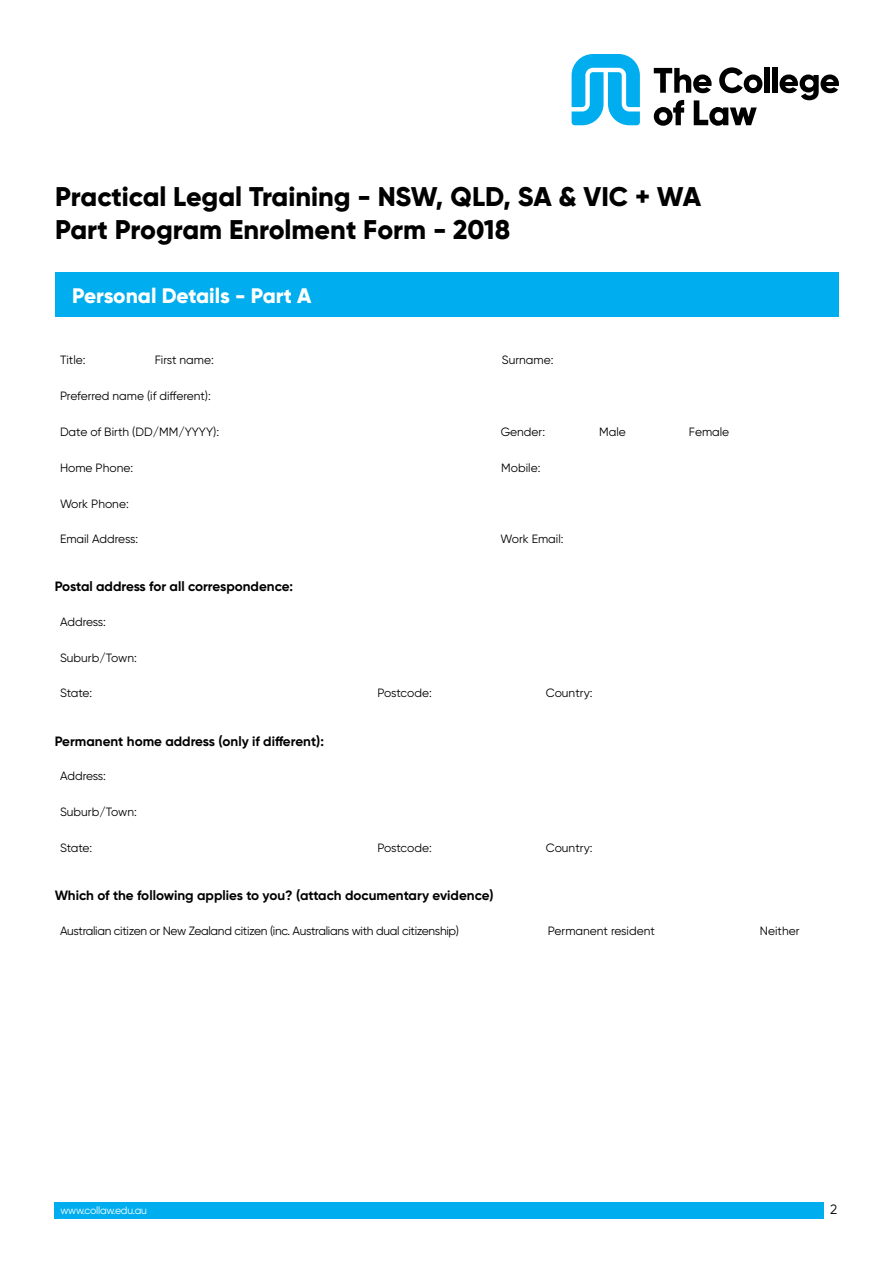
<style>
.page{position:relative;width:893px;height:1263px;background:#fff}
.page>*{position:absolute;margin:0;border:0;box-sizing:border-box;transform-origin:0 0}
.t1{font:800 27px/32.4px "Gilroy";color:#000}
.t2{font:800 21px "Gilroy";color:#fff}
.t3{font:700 13.5px "Gilroy";color:#000}
.t4{font:13.5px "Gilroy";color:#000}
.t5{font:12px "Gilroy";color:#000}
.t6{font:12px "Gilroy";letter-spacing:-.025em;color:#000}
.t7{font:10.5px "Gilroy";letter-spacing:-.025em;color:#fff}
</style>
<div class="page">
<div style="left:55px;top:272px;width:783px;height:45px;background:#00aeef"></div>
<div style="left:54px;top:1202px;width:769px;height:16px;background:#00aeef"></div>
<svg style="left:572px;top:54px;width:68px;height:71px"></svg>
<svg style="left:654px;top:68px;width:58px;height:25px"></svg>
<svg style="left:719px;top:67px;width:43px;height:26px"></svg>
<div style="left:764px;top:67px;width:6px;height:26px;background:#000"></div>
<div style="left:772px;top:67px;width:6px;height:26px;background:#000"></div>
<svg style="left:779px;top:74px;width:60px;height:26px"></svg>
<svg style="left:654px;top:100px;width:30px;height:26px"></svg>
<svg style="left:694px;top:100px;width:63px;height:26px"></svg>
<h1 class="t1" style="left:55px;top:180px;width:647px">Practical Legal Training - NSW, QLD, SA &amp; VIC + WA<br>Part Program Enrolment Form - 2018</h1>
<h2 class="t2" style="left:72px;top:282px;width:241px">Personal Details - Part A</h2>
<p class="t5" style="left:60px;top:353px;width:27px">Title:</p>
<p class="t5" style="left:155px;top:353px;width:61px">First name:</p>
<p class="t5" style="left:502px;top:353px;width:53px">Surname:</p>
<p class="t5" style="left:60px;top:389px;width:152px">Preferred name (if different):</p>
<p class="t5" style="left:60px;top:424px;width:161px">Date of Birth (DD/MM/YYYY):</p>
<p class="t5" style="left:501px;top:424px;width:46px">Gender:</p>
<p class="t5" style="left:599px;top:424px;width:28px">Male</p>
<p class="t5" style="left:689px;top:424px;width:42px">Female</p>
<p class="t5" style="left:60px;top:460px;width:75px">Home Phone:</p>
<p class="t5" style="left:501px;top:460px;width:41px">Mobile:</p>
<p class="t5" style="left:60px;top:496px;width:70px">Work Phone:</p>
<p class="t5" style="left:60px;top:532px;width:80px">Email Address:</p>
<p class="t5" style="left:500px;top:532px;width:65px">Work Email:</p>
<p class="t3" style="left:55px;top:578px;width:240px">Postal address for all correspondence:</p>
<p class="t5" style="left:60px;top:614px;width:48px">Address:</p>
<p class="t5" style="left:60px;top:650px;width:78px">Suburb/Town:</p>
<p class="t5" style="left:60px;top:686px;width:34px">State:</p>
<p class="t5" style="left:377px;top:686px;width:56px">Postcode:</p>
<p class="t5" style="left:546px;top:686px;width:48px">Country:</p>
<p class="t3" style="left:55px;top:732px;width:271px">Permanent home address (only if different):</p>
<p class="t5" style="left:60px;top:769px;width:48px">Address:</p>
<p class="t5" style="left:60px;top:804px;width:78px">Suburb/Town:</p>
<p class="t5" style="left:60px;top:840px;width:34px">State:</p>
<p class="t5" style="left:377px;top:840px;width:56px">Postcode:</p>
<p class="t5" style="left:546px;top:840px;width:48px">Country:</p>
<p class="t3" style="left:55px;top:887px;width:440px">Which of the following applies to you? (attach documentary evidence)</p>
<p class="t6" style="left:60px;top:923px;width:401px">Australian citizen or New Zealand citizen (inc. Australians with dual citizenship)</p>
<p class="t5" style="left:548px;top:923px;width:108px">Permanent resident</p>
<p class="t5" style="left:760px;top:923px;width:41px">Neither</p>
<p class="t7" style="left:60px;top:1204px;width:88px">www.collaw.edu.au</p>
<p class="t4" style="left:830px;top:1201px;width:9px">2</p>
</div>
